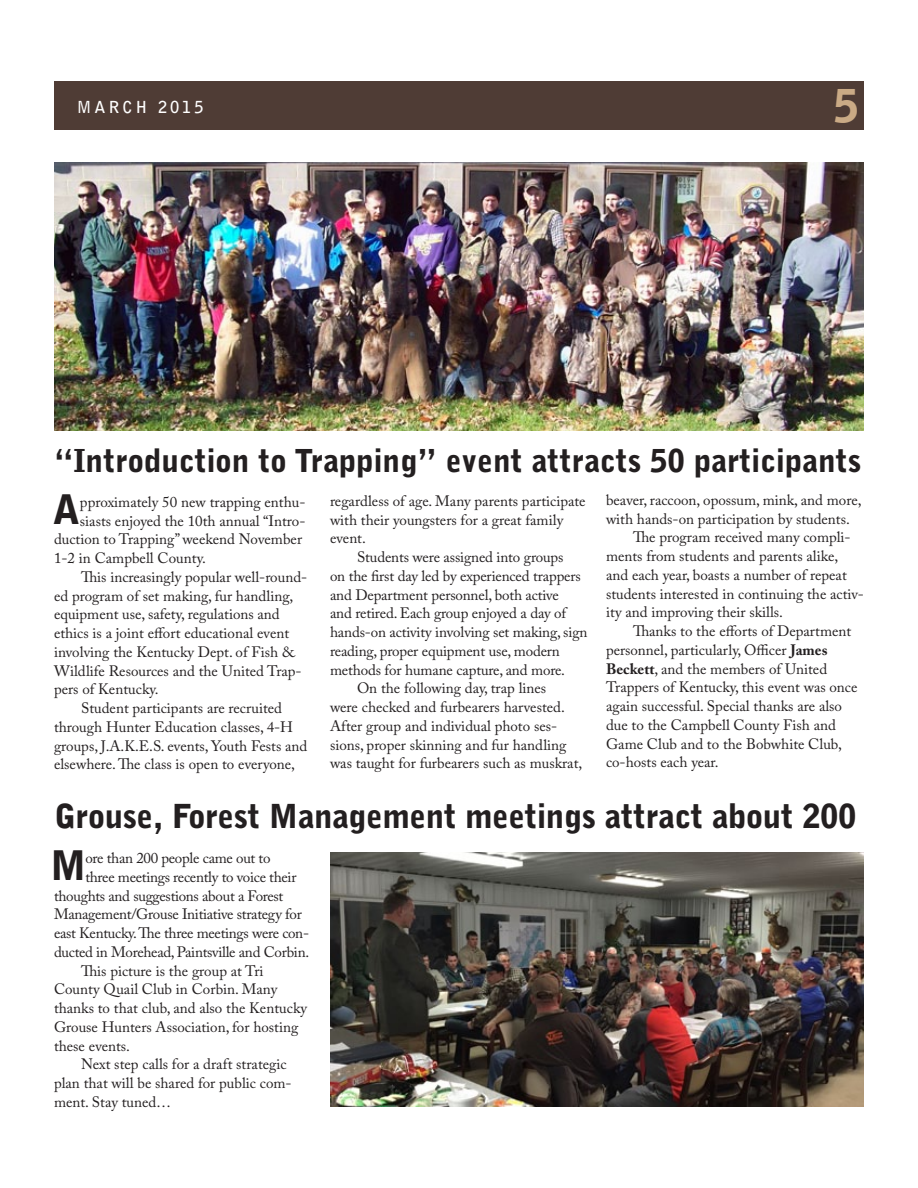
<style>
.page{position:relative;width:918px;height:1188px;background:#fff}
.page>*{position:absolute;margin:0;border:0;box-sizing:border-box;transform-origin:0 0}
.t1{font:900 45px "Bell Gothic Std";color:#caaa85}
.t2{font:900 40.65px "Bell Gothic BT";color:#231f20}
.t3{font:900 33px "Bell Gothic BT";letter-spacing:-.01em;color:#231f20}
.t4{font:900 31.5px "Bell Gothic BT";color:#231f20}
.t5{font:700 16.5px "Bell Gothic Std";letter-spacing:.18em;color:#fff}
.t6{font:15px/18.8px "Adobe Caslon Pro";color:#231f20}
.t7{font:15px "Adobe Caslon Pro";letter-spacing:-.02em;color:#231f20}
.s1{font-weight:700}
</style>
<div class="page">
<div style="left:54px;top:81px;width:810px;height:48px;background:#4f3c35"></div>
<img style="left:54px;top:162px;width:810px;height:269px">
<img style="left:330px;top:852px;width:534px;height:255px">
<p class="t5" style="left:77px;top:97px;width:128px">MARCH 2015</p>
<h1 class="t1" style="left:834px;top:80px;width:27px">5</h1>
<h3 class="t4" style="left:54px;top:440px;width:809px">“Introduction to Trapping” event attracts 50 participants</h3>
<h2 class="t2" style="left:53px;top:484px;width:29px">A</h2>
<p class="t6" style="left:80px;top:492px;width:227px">pproximately 50 new trapping enthu-</p>
<p class="t6" style="left:606px;top:490px;width:257px">beaver, raccoon, opossum, mink, and more,</p>
<p class="t6" style="left:606px;top:509px;width:245px">with hands-on participation by students.</p>
<p class="t6" style="left:633px;top:528px;width:219px">The program received many compli-</p>
<p class="t6" style="left:606px;top:546px;width:234px">ments from students and parents alike,</p>
<p class="t6" style="left:606px;top:565px;width:242px">and each year, boasts a number of repeat</p>
<p class="t6" style="left:606px;top:584px;width:260px">students interested in continuing the activ-</p>
<p class="t6" style="left:606px;top:603px;width:179px">ity and improving their skills.</p>
<p class="t6" style="left:633px;top:621px;width:220px">Thanks to the efforts of Department</p>
<p class="t6" style="left:606px;top:640px;width:223px">personnel, particularly, Officer <span class="s1">James</span></p>
<p class="t6" style="left:606px;top:659px;width:223px"><span class="s1">Beckett</span>, and the members of United</p>
<p class="t6" style="left:606px;top:678px;width:253px">Trappers of Kentucky, this event was once</p>
<p class="t6" style="left:606px;top:696px;width:238px">again successful. Special thanks are also</p>
<p class="t6" style="left:606px;top:715px;width:231px">due to the Campbell County Fish and</p>
<p class="t6" style="left:606px;top:734px;width:237px">Game Club and to the Bobwhite Club,</p>
<p class="t6" style="left:606px;top:753px;width:114px">co-hosts each year.</p>
<h3 class="t3" style="left:54px;top:795px;width:804px">Grouse, Forest Management meetings attract about 200</h3>
<h2 class="t2" style="left:50px;top:840px;width:38px">M</h2>
<p class="t7" style="left:85px;top:849px;width:187px">ore than 200 people came out to</p>
<p class="t6" style="left:330px;top:491px;width:257px">regardless of age. Many parents participate with their youngsters for a great family event.</p>
<p class="t6" style="left:357px;top:548px;width:208px">Students were assigned into groups</p>
<p class="t6" style="left:330px;top:566px;width:252px">on the first day led by experienced trappers</p>
<p class="t6" style="left:330px;top:585px;width:230px">and Department personnel, both active</p>
<p class="t6" style="left:330px;top:604px;width:238px">and retired. Each group enjoyed a day of</p>
<p class="t6" style="left:330px;top:623px;width:259px">hands-on activity involving set making, sign</p>
<p class="t6" style="left:330px;top:641px;width:231px">reading, proper equipment use, modern</p>
<p class="t6" style="left:330px;top:660px;width:237px">methods for humane capture, and more.</p>
<p class="t6" style="left:357px;top:679px;width:191px">On the following day, trap lines</p>
<p class="t6" style="left:330px;top:698px;width:236px">were checked and furbearers harvested.</p>
<p class="t6" style="left:330px;top:716px;width:229px">After group and individual photo ses-</p>
<p class="t6" style="left:330px;top:735px;width:238px">sions, proper skinning and fur handling</p>
<p class="t6" style="left:330px;top:754px;width:254px">was taught for furbearers such as muskrat,</p>
<p class="t6" style="left:80px;top:511px;width:227px">siasts enjoyed the 10th annual “Intro-</p>
<p class="t6" style="left:54px;top:530px;width:250px">duction to Trapping” weekend November</p>
<p class="t6" style="left:54px;top:549px;width:153px">1-2 in Campbell County.</p>
<p class="t6" style="left:81px;top:567px;width:228px">This increasingly popular well-round-</p>
<p class="t6" style="left:54px;top:586px;width:241px">ed program of set making, fur handling,</p>
<p class="t6" style="left:54px;top:605px;width:227px">equipment use, safety, regulations and</p>
<p class="t6" style="left:54px;top:624px;width:237px">ethics is a joint effort educational event</p>
<p class="t6" style="left:54px;top:642px;width:242px">involving the Kentucky Dept. of Fish &amp;</p>
<p class="t6" style="left:54px;top:661px;width:249px">Wildlife Resources and the United Trap-</p>
<p class="t6" style="left:54px;top:680px;width:106px">pers of Kentucky.</p>
<p class="t6" style="left:81px;top:699px;width:202px">Student participants are recruited</p>
<p class="t6" style="left:54px;top:717px;width:241px">through Hunter Education classes, 4-H</p>
<p class="t6" style="left:54px;top:736px;width:255px">groups, J.A.K.E.S. events, Youth Fests and</p>
<p class="t6" style="left:54px;top:755px;width:243px">elsewhere. The class is open to everyone,</p>
<p class="t7" style="left:85px;top:868px;width:213px">three meetings recently to voice their</p>
<p class="t7" style="left:54px;top:887px;width:231px">thoughts and suggestions about a Forest</p>
<p class="t7" style="left:54px;top:905px;width:249px">Management/Grouse Initiative strategy for</p>
<p class="t7" style="left:54px;top:924px;width:257px">east Kentucky. The three meetings were con-</p>
<p class="t7" style="left:54px;top:943px;width:257px">ducted in Morehead, Paintsville and Corbin.</p>
<p class="t6" style="left:81px;top:961px;width:184px">This picture is the group at Tri</p>
<p class="t6" style="left:54px;top:980px;width:225px">County Quail Club in Corbin. Many</p>
<p class="t6" style="left:54px;top:999px;width:255px">thanks to that club, and also the Kentucky</p>
<p class="t6" style="left:54px;top:1017px;width:246px">Grouse Hunters Association, for hosting</p>
<p class="t6" style="left:54px;top:1036px;width:78px">these events.</p>
<p class="t6" style="left:81px;top:1055px;width:207px">Next step calls for a draft strategic</p>
<p class="t6" style="left:54px;top:1074px;width:239px">plan that will be shared for public com-</p>
<p class="t6" style="left:54px;top:1092px;width:119px">ment. Stay tuned…</p>
</div>
